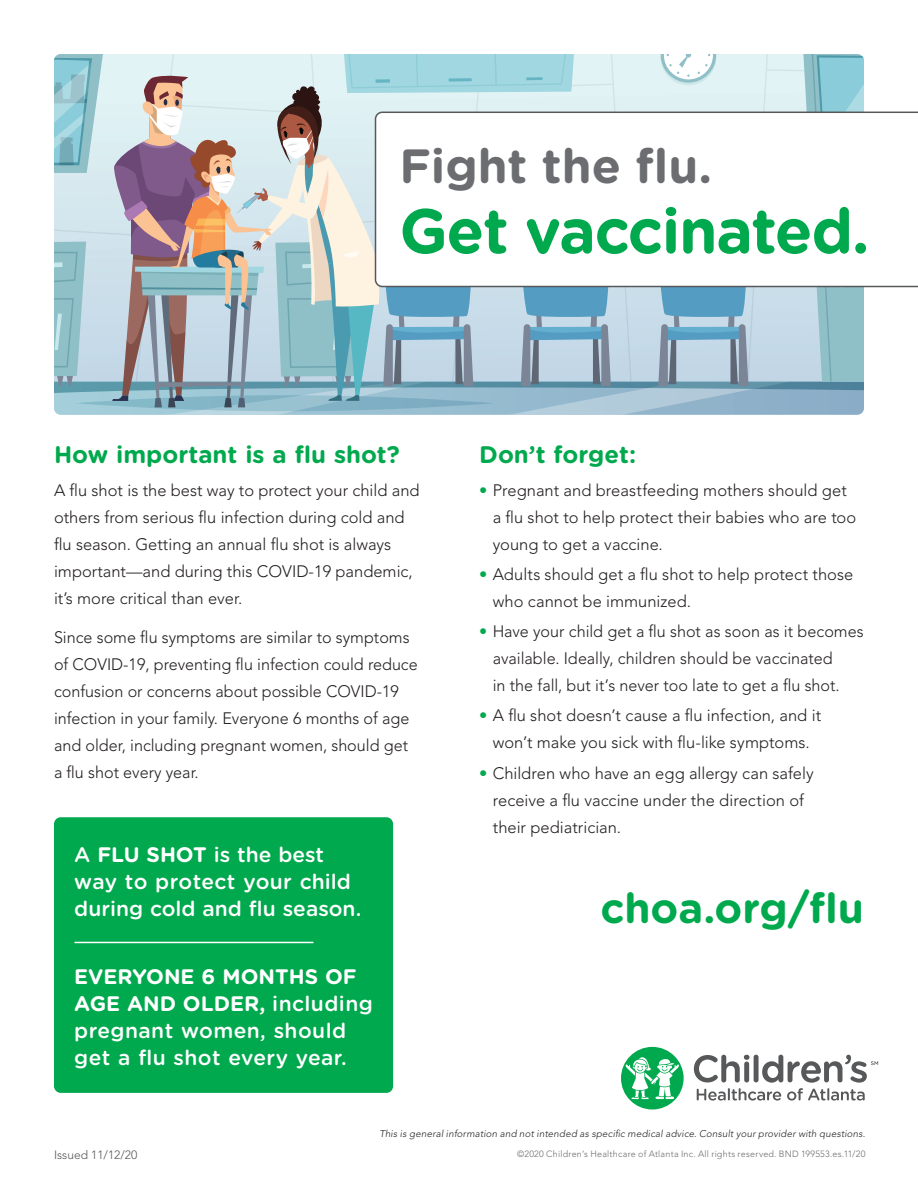
<style>
.page{position:relative;width:918px;height:1188px;background:#fff}
.page>*{position:absolute;margin:0;border:0;box-sizing:border-box;transform-origin:0 0}
.t1{font:700 63px "Gotham Rounded";letter-spacing:-.02em;color:#00a94e}
.t2{font:700 48px "Gotham Rounded";color:#6c6d70}
.t3{font:700 42px "Gotham Rounded";color:#00a94e}
.t4{font:700 24px "Gotham Rounded";color:#00a94e}
.t5{font:500 21px/27px "Gotham Rounded";letter-spacing:.005em;color:#fff}
.t6{font:300 16.5px/27px "Avenir";color:#231f20}
.t7{font:300 12px "Avenir";color:#57585a}
.t8{font:italic 300 9.75px "Avenir";letter-spacing:.02em;color:#231f20}
.t9{font:300 9px "Avenir";letter-spacing:.025em;color:#6c6d70}
.s1{font-weight:700}
.s2{color:#00a94e}
</style>
<div class="page">
<svg style="left:54px;top:54px;width:810px;height:361px;background:#afc6cf"></svg>
<svg style="left:375px;top:112px;width:543px;height:175px"></svg>
<div style="left:621px;top:1047px;width:63px;height:63px;background:#00a94e;border-radius:50%"></div>
<svg style="left:625px;top:1057px;width:54px;height:42px"></svg>
<svg style="left:694px;top:1055px;width:184px;height:46px"></svg>
<div style="left:54px;top:817px;width:339px;height:276px;background:#00a94e;border-radius:7px"></div>
<hr style="left:75px;top:942px;width:238px;height:1px;background:#fff">
<h2 class="t2" style="left:399px;top:131px;width:314px">Fight the flu.</h2>
<h1 class="t1" style="left:399px;top:185px;width:472px">Get vaccinated.</h1>
<h3 class="t4" style="left:54px;top:437px;width:347px">How important is a flu shot?</h3>
<p class="t6" style="left:54px;top:476px;width:367px">A flu shot is the best way to protect your child and others from serious flu infection during cold and flu season. Getting an annual flu shot is always important—and during this COVID-19 pandemic, it’s more critical than ever.</p>
<p class="t6" style="left:54px;top:623px;width:365px">Since some flu symptoms are similar to symptoms of COVID-19, preventing flu infection could reduce confusion or concerns about possible COVID-19 infection in your family. Everyone 6 months of age and older, including pregnant women, should get a flu shot every year.</p>
<p class="t5" style="left:74px;top:840px;width:289px">A <span class="s1">FLU SHOT</span> is the best way to protect your child during cold and flu season.</p>
<p class="t5" style="left:74px;top:962px;width:300px"><span class="s1">EVERYONE 6 MONTHS OF<br>AGE AND OLDER,</span> including pregnant women, should get a flu shot every year.</p>
<h3 class="t4" style="left:479px;top:437px;width:159px">Don’t forget:</h3>
<p class="t6" style="left:493px;top:476px;width:365px;text-indent:-13px"><span class="s2">•</span> Pregnant and breastfeeding mothers should get a flu shot to help protect their babies who are too young to get a vaccine.</p>
<p class="t6" style="left:493px;top:561px;width:362px;text-indent:-13px"><span class="s2">•</span> Adults should get a flu shot to help protect those who cannot be immunized.</p>
<p class="t6" style="left:493px;top:618px;width:373px;text-indent:-14px"><span class="s2">•</span> Have your child get a flu shot as soon as it becomes available. Ideally, children should be vaccinated<br>in the fall, but it’s never too late to get a flu shot.</p>
<p class="t6" style="left:479px;top:702px;width:343px;text-align:center"><span class="s2">•</span> A flu shot doesn’t cause a flu infection, and it won’t make you sick with flu-like symptoms.</p>
<p class="t6" style="left:493px;top:759px;width:323px;text-indent:-13px"><span class="s2">•</span> Children who have an egg allergy can safely receive a flu vaccine under the direction of their pediatrician.</p>
<h3 class="t3" style="left:600px;top:878px;width:265px">choa.org/flu</h3>
<p class="t8" style="left:379px;top:1128px;width:488px">This is general information and not intended as specific medical advice. Consult your provider with questions.</p>
<p class="t7" style="left:54px;top:1148px;width:85px">Issued 11/12/20</p>
<p class="t9" style="left:517px;top:1149px;width:350px">©2020 Children’s Healthcare of Atlanta Inc. All rights reserved. BND 199553.es.11/20</p>
</div>
